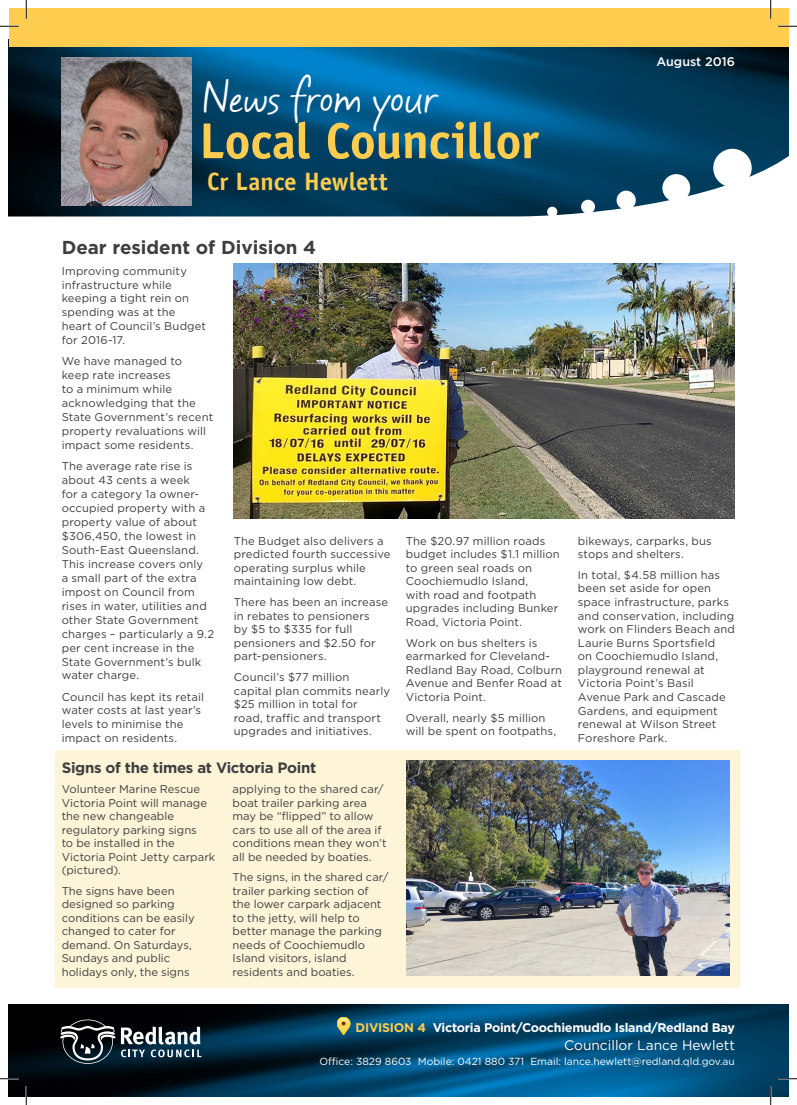
<style>
.page{position:relative;width:797px;height:1105px;background:#fff}
.page>*{position:absolute;margin:0;border:0;box-sizing:border-box;transform-origin:0 0}
.t1{font:700 50.62px "Officina Sans";letter-spacing:-.015em;color:#fecc4e}
.t2{font:41.5px "Mayfield";letter-spacing:-.015em;color:#fff}
.t3{font:700 25px "Officina Sans";letter-spacing:-.005em;color:#fecc4e}
.Division_Header{font:700 18.75px "Gotham";color:#3e3e3f}
.Sub_header{font:700 15px "Gotham";letter-spacing:-.02em;color:#3e3e3f}
.Councillor{font:13.75px "Gotham";color:#fff}
.Division_name{font:700 12.5px "Gotham";letter-spacing:-.02em;color:#fff}
.t4{font:500 12.5px "Gotham";color:#fff}
.Body_Copy{font:11.25px/13.6px "Gotham";letter-spacing:.005em;color:#3e3e3f}
.Councillor-2{font:10.25px "Gotham";color:#fff}
.s1{color:#fecc4e}
</style>
<div class="page">
<img style="left:9px;top:1005px;width:779px;height:91px">
<img style="left:9px;top:47px;width:779px;height:96px">
<svg style="left:9px;top:143px;width:779px;height:166px"></svg>
<svg style="left:662px;top:174px;width:28px;height:28px"></svg>
<svg style="left:712px;top:148px;width:40px;height:40px"></svg>
<div style="left:547px;top:206px;width:10px;height:11px;background:#fff;border-radius:50%"></div>
<div style="left:581px;top:200px;width:14px;height:14px;background:#fff;border-radius:50%"></div>
<div style="left:616px;top:190px;width:20px;height:20px;background:#fff;border-radius:50%"></div>
<div style="left:9px;top:9px;width:779px;height:38px;background:#fecc4e"></div>
<svg style="left:121px;top:1026px;width:80px;height:31px"></svg>
<svg style="left:60px;top:1019px;width:55px;height:45px"></svg>
<svg style="left:337px;top:1017px;width:13px;height:18px"></svg>
<div style="left:55px;top:750px;width:684px;height:237px;background:#fef4d8"></div>
<img style="left:62px;top:57px;width:129px;height:149px">
<img style="left:234px;top:264px;width:501px;height:255px">
<img style="left:406px;top:761px;width:323px;height:215px">
<svg style="left:0;top:25px;width:19px;height:2px"></svg>
<svg style="left:778px;top:25px;width:19px;height:2px"></svg>
<svg style="left:0;top:1078px;width:19px;height:1px"></svg>
<svg style="left:778px;top:1078px;width:19px;height:1px"></svg>
<svg style="left:25px;top:0;width:2px;height:19px"></svg>
<svg style="left:25px;top:1086px;width:2px;height:19px"></svg>
<svg style="left:770px;top:0;width:1px;height:19px"></svg>
<svg style="left:770px;top:1086px;width:1px;height:19px"></svg>
<h2 class="t2" style="left:203px;top:69px;width:236px">News from your</h2>
<h1 class="t1" style="left:199px;top:109px;width:341px">Local Councillor</h1>
<p class="t3" style="left:207px;top:166px;width:182px">Cr Lance Hewlett</p>
<p class="t4" style="left:656px;top:53px;width:80px">August 2016</p>
<p class="Division_Header" style="left:62px;top:235px;width:256px">Dear resident of Division 4</p>
<p class="Body_Copy" style="left:62px;top:263px;width:146px;line-height:14px">Improving community infrastructure while keeping a tight rein on spending was at the heart of Council’s Budget for 2016-17.</p>
<p class="Body_Copy" style="left:62px;top:354px;width:153px;line-height:14px">We have managed to<br>keep rate increases<br>to a minimum while acknowledging that the<br>State Government’s recent property revaluations will impact some residents.</p>
<p class="Body_Copy" style="left:62px;top:459px;width:154px;line-height:14px">The average rate rise is about 43 cents a week<br>for a category 1a owner&shy;occupied property with a property value of about $306,450, the lowest in<br>South-East Queensland.<br>This increase covers only<br>a small part of the extra impost on Council from rises in water, utilities and other State Government charges – particularly a 9.2 per cent increase in the<br>State Government’s bulk water charge.</p>
<p class="Body_Copy" style="left:62px;top:689px;width:144px;line-height:14px">Council has kept its retail water costs at last year’s levels to minimise the impact on residents.</p>
<p class="Body_Copy" style="left:234px;top:533px;width:158px">The Budget also delivers a predicted fourth successive operating surplus while maintaining low debt.</p>
<p class="Body_Copy" style="left:234px;top:595px;width:156px">There has been an increase in rebates to pensioners<br>by $5 to $335 for full pensioners and $2.50 for part-pensioners.</p>
<p class="Body_Copy" style="left:234px;top:670px;width:158px">Council’s $77 million capital plan commits nearly $25 million in total for<br>road, traffic and transport upgrades and initiatives.</p>
<p class="Sub_header" style="left:62px;top:757px;width:256px">Signs of the times at Victoria Point</p>
<p class="Body_Copy" style="left:62px;top:782px;width:155px">Volunteer Marine Rescue<br>Victoria Point will manage the new changeable regulatory parking signs<br>to be installed in the<br>Victoria Point Jetty carpark (pictured).</p>
<p class="Body_Copy" style="left:62px;top:884px;width:134px">The signs have been designed so parking conditions can be easily changed to cater for demand. On Saturdays,<br>Sundays and public holidays only, the signs</p>
<p class="Body_Copy" style="left:232px;top:782px;width:156px">applying to the shared car/ boat trailer parking area may be “flipped” to allow cars to use all of the area if conditions mean they won’t all be needed by boaties.</p>
<p class="Body_Copy" style="left:232px;top:870px;width:157px">The signs, in the shared car/ trailer parking section of the lower carpark adjacent to the jetty, will help to better manage the parking needs of Coochiemudlo<br>Island visitors, island residents and boaties.</p>
<p class="Body_Copy" style="left:406px;top:533px;width:155px">The $20.97 million roads budget includes $1.1 million to green seal roads on<br>Coochiemudlo Island,<br>with road and footpath upgrades including Bunker<br>Road, Victoria Point.</p>
<p class="Body_Copy" style="left:406px;top:636px;width:158px">Work on bus shelters is earmarked for Cleveland-<br>Redland Bay Road, Colburn<br>Avenue and Benfer Road at<br>Victoria Point.</p>
<p class="Body_Copy" style="left:406px;top:711px;width:152px">Overall, nearly $5 million will be spent on footpaths,</p>
<p class="Body_Copy" style="left:578px;top:533px;width:135px">bikeways, carparks, bus stops and shelters.</p>
<p class="Body_Copy" style="left:578px;top:568px;width:158px">In total, $4.58 million has been set aside for open space infrastructure, parks and conservation, including work on Flinders Beach and<br>Laurie Burns Sportsfield<br>on Coochiemudlo Island, playground renewal at<br>Victoria Point’s Basil<br>Avenue Park and Cascade<br>Gardens, and equipment renewal at Wilson Street<br>Foreshore Park.</p>
<p class="Division_name" style="left:355px;top:1019px;width:381px"><span class="s1">DIVISION 4</span> Victoria Point/Coochiemudlo Island/Redland Bay</p>
<p class="Councillor" style="left:564px;top:1037px;width:172px">Councillor Lance Hewlett</p>
<p class="Councillor-2" style="left:319px;top:1054px;width:417px">Office: 3829 8603 Mobile: 0421 880 371 Email: lance.hewlett@redland.qld.gov.au</p>
</div>
